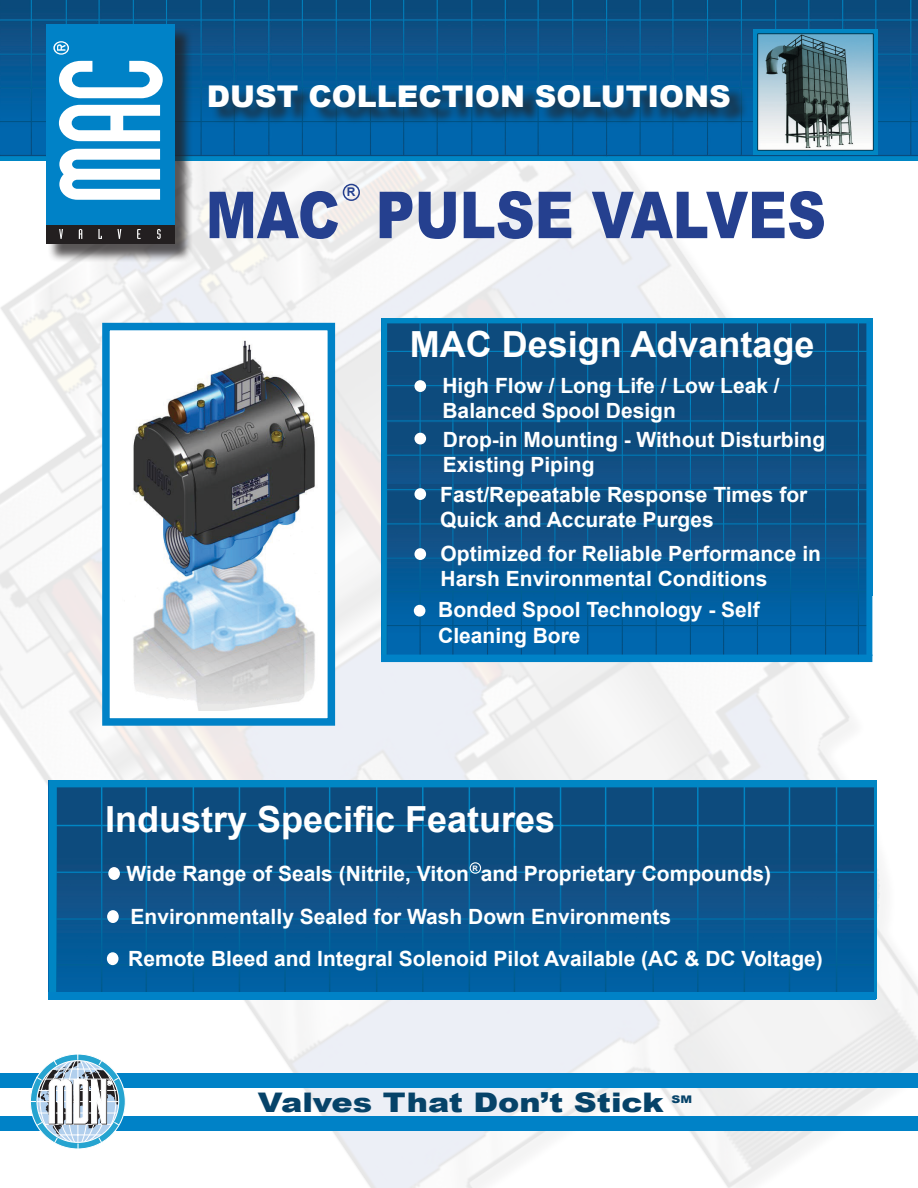
<style>
.page{position:relative;width:918px;height:1188px;background:#fff}
.page>*{position:absolute;margin:0;border:0;box-sizing:border-box;transform-origin:0 0}
.t1{font:900 64.8px "Arial";color:#25408f;scale:.83 1}
.t2{font:700 36px "Arial";color:#fff}
.t3{font:900 30px "Arial";color:#fff}
.t4{font:900 27px "Arial";color:#064369;scale:1.18 1}
.t5{font:700 21px/25.2px "Arial";color:#fff}
.t6{font:700 12px "Arial";color:#25408f}
.t7{font:900 10.5px "Arial";color:#064369;scale:1.18 1}
.t8{font:700 7.5px "Arial";color:#fff}
</style>
<div class="page">
<img style="left:0;top:161px;width:918px;height:1027px">
<img style="left:0;top:0;width:918px;height:161px">
<div style="left:47px;top:26px;width:147px;height:237px;background:#231f20;opacity:.75"></div>
<div style="left:46px;top:225px;width:128px;height:19px;background:#231f20"></div>
<div style="left:46px;top:24px;width:128px;height:201px;background:#0082c7"></div>
<svg style="left:53px;top:41px;width:110px;height:198px"></svg>
<div style="left:211px;top:87px;width:538px;height:39px;background:#231f20;opacity:.75"></div>
<div style="left:0;top:1074px;width:918px;height:14px;background:#0082c7"></div>
<div style="left:0;top:1116px;width:918px;height:15px;background:#0082c7"></div>
<img style="left:381px;top:318px;width:481px;height:167px">
<img style="left:862px;top:318px;width:11px;height:278px">
<div style="left:415px;top:381px;width:10px;height:10px;background:#fff;border-radius:50%"></div>
<div style="left:414px;top:380px;width:12px;height:12px;border:2px solid #fff;border-radius:50%"></div>
<div style="left:415px;top:433px;width:10px;height:11px;background:#fff;border-radius:50%"></div>
<div style="left:414px;top:433px;width:12px;height:11px;border:2px solid #fff;border-radius:50%"></div>
<img style="left:753px;top:30px;width:125px;height:124px">
<div style="left:343px;top:184px;width:17px;height:17px;border:2px solid #25408f;border-radius:50%"></div>
<img style="left:873px;top:781px;width:3px;height:211px">
<img style="left:48px;top:781px;width:825px;height:211px">
<div style="left:109px;top:868px;width:10px;height:11px;background:#fff;border-radius:50%"></div>
<div style="left:108px;top:867px;width:12px;height:13px;border:2px solid #fff;border-radius:50%"></div>
<div style="left:108px;top:911px;width:10px;height:11px;background:#fff;border-radius:50%"></div>
<div style="left:107px;top:910px;width:12px;height:13px;border:2px solid #fff;border-radius:50%"></div>
<div style="left:108px;top:953px;width:10px;height:11px;background:#fff;border-radius:50%"></div>
<div style="left:107px;top:952px;width:11px;height:13px;border:2px solid #fff;border-radius:50%"></div>
<div style="left:48px;top:992px;width:828px;height:8px;background:#0082c7"></div>
<div style="left:470px;top:862px;width:11px;height:12px;border:1px solid #fff;border-radius:50%"></div>
<div style="left:102px;top:323px;width:233px;height:403px;background:#fff;border:8px solid #0082c7"></div>
<img style="left:381px;top:485px;width:485px;height:169px">
<img style="left:133px;top:340px;width:182px;height:371px">
<div style="left:415px;top:489px;width:10px;height:10px;background:#fff;border-radius:50%"></div>
<div style="left:414px;top:488px;width:12px;height:12px;border:2px solid #fff;border-radius:50%"></div>
<div style="left:415px;top:549px;width:10px;height:10px;background:#fff;border-radius:50%"></div>
<div style="left:414px;top:548px;width:12px;height:12px;border:2px solid #fff;border-radius:50%"></div>
<div style="left:415px;top:606px;width:10px;height:10px;background:#fff;border-radius:50%"></div>
<div style="left:414px;top:605px;width:11px;height:12px;border:2px solid #fff;border-radius:50%"></div>
<div style="left:866px;top:322px;width:6px;height:334px;background:#0082c7"></div>
<div style="left:381px;top:655px;width:491px;height:7px;background:#0082c7"></div>
<svg style="left:30px;top:1054px;width:90px;height:95px"></svg>
<h3 class="t3" style="left:207px;top:74px;width:526px">DUST COLLECTION SOLUTIONS</h3>
<p class="t6" style="left:347px;top:184px;width:10px">R</p>
<h1 class="t1" style="left:206px;top:168px;width:749px">MAC PULSE VALVES</h1>
<h2 class="t2" style="left:410px;top:321px;width:406px">MAC Design Advantage</h2>
<p class="t5" style="left:442px;top:374px;width:339px">High Flow / Long Life / Low Leak /<br>Balanced Spool Design</p>
<p class="t5" style="left:443px;top:427px;width:384px">Drop-in Mounting - Without Disturbing<br>Existing Piping</p>
<p class="t5" style="left:440px;top:483px;width:369px">Fast/Repeatable Response Times for<br>Quick and Accurate Purges</p>
<p class="t5" style="left:441px;top:541px;width:382px">Optimized for Reliable Performance in<br>Harsh Environmental Conditions</p>
<p class="t5" style="left:438px;top:598px;width:323px">Bonded Spool Technology - Self<br>Cleaning Bore</p>
<h2 class="t2" style="left:105px;top:795px;width:452px">Industry Specific Features</h2>
<p class="t8" style="left:473px;top:863px;width:7px">R</p>
<p class="t5" style="left:127px;top:853px;width:646px;line-height:43px">Wide Range of Seals (Nitrile, Viton and Proprietary Compounds)<br>Environmentally Sealed for Wash Down Environments</p>
<p class="t5" style="left:128px;top:947px;width:696px">Remote Bleed and Integral Solenoid Pilot Available (AC &amp; DC Voltage)</p>
<p class="t4" style="left:258px;top:1083px;width:345px">Valves That Don’t Stick</p>
<p class="t7" style="left:672px;top:1092px;width:19px">SM</p>
</div>
